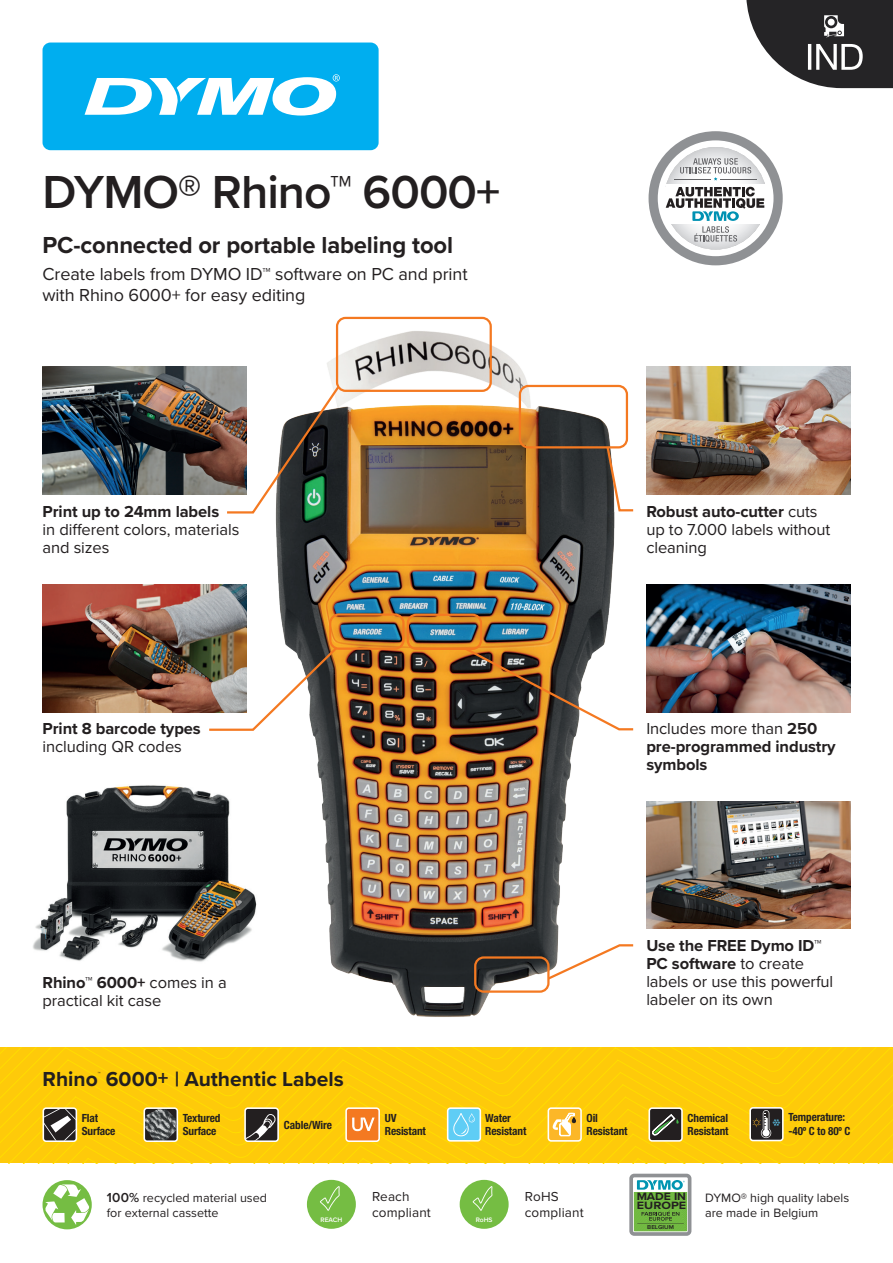
<style>
.page{position:relative;width:893px;height:1263px;background:#fff}
.page>*{position:absolute;margin:0;border:0;box-sizing:border-box;transform-origin:0 0}
.t1{font:600 48px "Proxima Nova";letter-spacing:-.02em;color:#231f20}
.t2{font:700 24px "Proxima Nova";letter-spacing:-.005em;color:#231f20}
.t3{font:700 21px "Proxima Nova";color:#231f20}
.t4{font:18px/21px "Proxima Nova";letter-spacing:-.005em;color:#231f20}
.t5{font:16.5px/18px "Proxima Nova";letter-spacing:-.005em;color:#231f20}
.t6{font:700 16.5px/18px "Proxima Nova";letter-spacing:-.005em;color:#231f20}
.t7{font:13.5px/16.2px "Proxima Nova";letter-spacing:.01em;color:#231f20}
.t8{font:12.6px/15px "Proxima Nova";color:#231f20}
.t9{font:700 condensed 11.25px/13.5px "Helvetica Neue LT Std";letter-spacing:-.01em;color:#231f20}
.t10{font:700 10.95px/9px "Proxima Nova";color:#231f20;scale:1.1 1}
.t11{font:600 6.75px "Proxima Nova";color:#fff}
.t12{font:700 6.15px "Proxima Nova";color:#231f20}
.t13{font:600 5.85px "Proxima Nova";color:#231f20;scale:1.08 1}
.s1{font-weight:700}
.s2{font-weight:400}
.s3{font-weight:600;font-size:13.5px}
</style>
<div class="page">
<img style="left:33px;top:785px;width:224px;height:177px">
<div style="left:649px;top:131px;width:134px;height:134px;background:#8f9194;border-radius:50%"></div>
<svg style="left:658px;top:140px;width:115px;height:116px"></svg>
<div style="left:43px;top:43px;width:336px;height:107px;background:#00aeef;border-radius:8px"></div>
<svg style="left:85px;top:74px;width:255px;height:42px"></svg>
<svg style="left:746px;top:0;width:147px;height:89px"></svg>
<img style="left:646px;top:801px;width:204px;height:127px">
<img style="left:646px;top:366px;width:204px;height:128px">
<img style="left:43px;top:585px;width:204px;height:127px">
<img style="left:275px;top:320px;width:350px;height:697px">
<img style="left:646px;top:585px;width:204px;height:127px">
<svg style="left:0;top:1047px;width:536px;height:116px;background:#fecb09"></svg>
<img style="left:43px;top:366px;width:204px;height:128px">
<svg style="left:225px;top:384px;width:116px;height:131px"></svg>
<svg style="left:207px;top:645px;width:133px;height:87px"></svg>
<svg style="left:463px;top:646px;width:171px;height:85px"></svg>
<div style="left:43px;top:1180px;width:49px;height:49px;background:#75bd43;border-radius:50%"></div>
<svg style="left:45px;top:1184px;width:44px;height:41px"></svg>
<div style="left:629px;top:1174px;width:62px;height:62px;border:4px solid #8f9194;border-radius:3px"></div>
<svg style="left:631px;top:1175px;width:59px;height:59px;background:#84b876"></svg>
<div style="left:307px;top:1180px;width:49px;height:49px;background:#75bd43;border-radius:50%"></div>
<svg style="left:320px;top:1186px;width:20px;height:25px"></svg>
<div style="left:460px;top:1180px;width:49px;height:49px;background:#75bd43;border-radius:50%"></div>
<svg style="left:472px;top:1186px;width:20px;height:25px"></svg>
<svg style="left:46px;top:1110px;width:28px;height:29px"></svg>
<div style="left:43px;top:1107px;width:34px;height:35px;border:2px solid #fff;border-radius:3px"></div>
<div style="left:346px;top:1108px;width:33px;height:33px;background:#f47921;border-radius:3px"></div>
<div style="left:345px;top:1107px;width:35px;height:35px;border:2px solid #fff;border-radius:3px"></div>
<svg style="left:352px;top:1117px;width:23px;height:15px"></svg>
<div style="left:448px;top:1108px;width:32px;height:33px;background:#5fcdf5;border-radius:3px"></div>
<div style="left:447px;top:1107px;width:34px;height:34px;border:2px solid #fff;border-radius:3px"></div>
<svg style="left:453px;top:1113px;width:22px;height:23px"></svg>
<svg style="left:536px;top:1047px;width:357px;height:116px;background:#f5c510"></svg>
<img style="left:146px;top:1110px;width:29px;height:29px">
<div style="left:143px;top:1107px;width:35px;height:35px;border:2px solid #fff;border-radius:3px"></div>
<div style="left:245px;top:1108px;width:33px;height:33px;background:#231f20;border-radius:3px"></div>
<svg style="left:247px;top:1114px;width:29px;height:25px"></svg>
<div style="left:244px;top:1107px;width:35px;height:35px;border:2px solid #fff;border-radius:3px"></div>
<div style="left:336px;top:317px;width:156px;height:75px;border:2px solid #f47921;border-radius:9px"></div>
<div style="left:519px;top:385px;width:109px;height:63px;border:2px solid #f47921;border-radius:9px"></div>
<div style="left:329px;top:613px;width:76px;height:37px;border:2px solid #f47921;border-radius:9px"></div>
<div style="left:407px;top:614px;width:75px;height:36px;border:2px solid #f47921;border-radius:9px"></div>
<div style="left:474px;top:956px;width:76px;height:37px;border:2px solid #f47921;border-radius:9px"></div>
<svg style="left:546px;top:943px;width:88px;height:38px"></svg>
<svg style="left:605px;top:445px;width:29px;height:67px"></svg>
<h1 class="t1" style="left:43px;top:156px;width:459px">DYMO® Rhino™ 6000+</h1>
<h2 class="t2" style="left:43px;top:227px;width:412px">PC-connected or portable labeling tool</h2>
<p class="t4" style="left:43px;top:264px;width:427px">Create labels from DYMO ID™ software on PC and print with Rhino 6000+ for easy editing</p>
<p class="t6" style="left:43px;top:502px;width:178px">Print up to 24mm labels</p>
<p class="t5" style="left:43px;top:521px;width:198px">in different colors, materials and sizes</p>
<p class="t6" style="left:43px;top:719px;width:160px">Print 8 barcode types</p>
<p class="t5" style="left:43px;top:738px;width:141px">including QR codes</p>
<p class="t5" style="left:43px;top:973px;width:186px"><span class="s1">Rhino™ 6000+</span> comes in a practical kit case</p>
<p class="t3" style="left:43px;top:1063px;width:303px">Rhino 6000+ | Authentic Labels</p>
<p class="t12" style="left:98px;top:1069px;width:4px">™</p>
<p class="t5" style="left:646px;top:503px;width:185px"><span class="s1">Robust auto-cutter</span> cuts up to 7.000 labels without cleaning</p>
<p class="t6" style="left:646px;top:719px;width:191px"><span class="s2">Includes more than</span> 250 pre-programmed industry symbols</p>
<p class="t5" style="left:646px;top:937px;width:188px"><span class="s1">Use the FREE Dymo ID™<br>PC software</span> to create labels or use this powerful labeler on its own</p>
<p class="t9" style="left:82px;top:1111px;width:35px">Flat<br>Surface</p>
<p class="t9" style="left:385px;top:1111px;width:43px">UV<br>Resistant</p>
<p class="t9" style="left:485px;top:1111px;width:43px">Water<br>Resistant</p>
<p class="t9" style="left:586px;top:1111px;width:43px">Oil<br>Resistant</p>
<p class="t9" style="left:687px;top:1111px;width:43px">Chemical<br>Resistant</p>
<p class="t9" style="left:789px;top:1110px;width:63px">Temperature: -40º C to 80º C</p>
<p class="t9" style="left:183px;top:1111px;width:39px">Textured<br>Surface</p>
<p class="t9" style="left:284px;top:1118px;width:50px">Cable/Wire</p>
<p class="t7" style="left:372px;top:1188px;width:60px">Reach compliant</p>
<p class="t7" style="left:525px;top:1188px;width:60px">RoHS compliant</p>
<p class="t8" style="left:107px;top:1190px;width:162px"><span class="s3">100%</span> recycled material used for external cassette</p>
<p class="t8" style="left:705px;top:1191px;width:146px">DYMO® high quality labels are made in Belgium</p>
<p class="t10" style="left:637px;top:1192px;width:46px">MADE IN<br>EUROPE</p>
<p class="t13" style="left:647px;top:1223px;width:26px">BELGIUM</p>
<p class="t11" style="left:321px;top:1214px;width:23px">REACH</p>
<p class="t11" style="left:476px;top:1214px;width:18px">RoHS</p>
</div>
